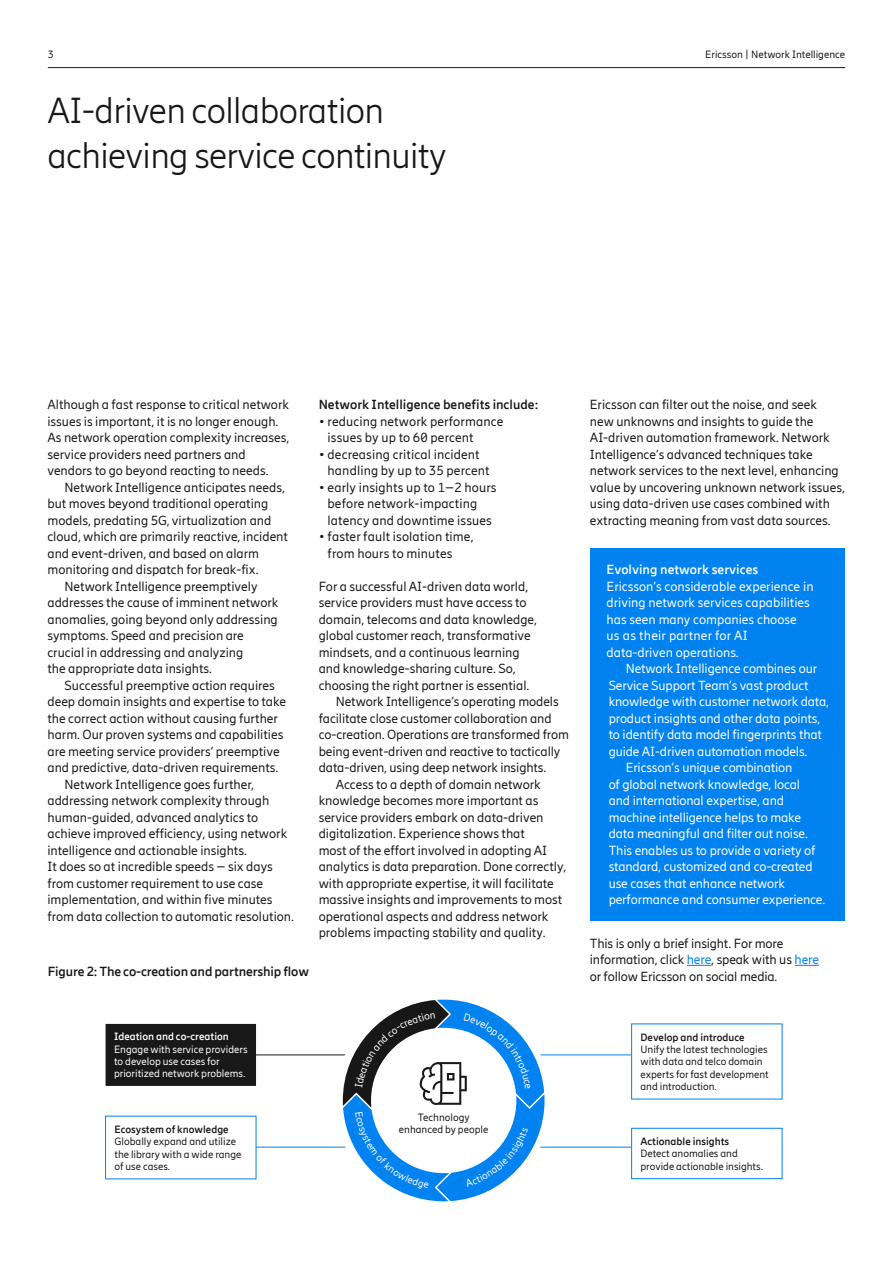
<style>
.page{position:relative;width:893px;height:1263px;background:#fff}
.page>*{position:absolute;margin:0;border:0;box-sizing:border-box;transform-origin:0 0}
.t1{font:300 36px/45px "Ericsson Hilda";letter-spacing:-.015em;color:#181818}
.t2{font:13.2px/16.5px "Ericsson Hilda";color:#181818}
.t3{font:13.2px/16.5px "Ericsson Hilda";letter-spacing:-.01em;color:#fff}
.t4{font:700 13.2px "Ericsson Hilda";letter-spacing:-.005em;color:#181818}
.t5{font:700 13.2px "Ericsson Hilda";color:#fff}
.t6{font:10.5px/12.5px "Ericsson Hilda";color:#181818}
.t7{font:10.5px/12.5px "Ericsson Hilda";color:#fff}
.t8{font:700 10.5px "Ericsson Hilda";color:#181818}
.t9{font:700 10.5px "Ericsson Hilda";color:#fff}
.s1{color:#0082f0}
</style>
<div class="page">
<hr style="left:48px;top:67px;width:797px;height:1px;background:#181818">
<div style="left:591px;top:548px;width:254px;height:373px;background:#0082f0"></div>
<svg style="left:687px;top:965px;width:24px;height:1px"></svg>
<svg style="left:795px;top:965px;width:24px;height:1px"></svg>
<hr style="left:253px;top:1054px;width:95px;height:1px;background:#181818">
<hr style="left:253px;top:1147px;width:95px;height:1px;background:#0082f0">
<hr style="left:537px;top:1054px;width:94px;height:1px;background:#0082f0">
<hr style="left:537px;top:1147px;width:94px;height:1px;background:#0082f0">
<div style="left:106px;top:1024px;width:150px;height:62px;background:#181818"></div>
<div style="left:631px;top:1128px;width:151px;height:51px;border:1px solid #0082f0"></div>
<svg style="left:343px;top:1000px;width:201px;height:201px"></svg>
<p class="t6" style="left:48px;top:48px;width:7px">3</p>
<p class="t6" style="left:705px;top:48px;width:141px">Ericsson | Network Intelligence</p>
<h1 class="t1" style="left:47px;top:88px;width:400px">AI-driven collaboration achieving service continuity</h1>
<p class="t2" style="left:47px;top:396px;width:243px">Although a fast response to critical network issues is important, it is no longer enough.<br>As network operation complexity increases, service providers need partners and vendors to go beyond reacting to needs.</p>
<p class="t2" style="left:64px;top:479px;width:222px">Network Intelligence anticipates needs,</p>
<p class="t2" style="left:47px;top:495px;width:222px">but moves beyond traditional operating</p>
<p class="t2" style="left:47px;top:512px;width:225px">models, predating 5G, virtualization and</p>
<p class="t2" style="left:47px;top:528px;width:242px">cloud, which are primarily reactive, incident</p>
<p class="t2" style="left:47px;top:545px;width:213px">and event-driven, and based on alarm</p>
<p class="t2" style="left:47px;top:561px;width:213px">monitoring and dispatch for break-fix.</p>
<p class="t2" style="left:64px;top:578px;width:195px">Network Intelligence preemptively</p>
<p class="t2" style="left:47px;top:594px;width:232px">addresses the cause of imminent network</p>
<p class="t2" style="left:47px;top:611px;width:232px">anomalies, going beyond only addressing</p>
<p class="t2" style="left:47px;top:627px;width:198px">symptoms. Speed and precision are</p>
<p class="t2" style="left:47px;top:644px;width:197px">crucial in addressing and analyzing</p>
<p class="t2" style="left:47px;top:660px;width:166px">the appropriate data insights.</p>
<p class="t2" style="left:64px;top:677px;width:212px">Successful preemptive action requires</p>
<p class="t2" style="left:47px;top:693px;width:240px">deep domain insights and expertise to take</p>
<p class="t2" style="left:47px;top:710px;width:232px">the correct action without causing further</p>
<p class="t2" style="left:47px;top:726px;width:237px">harm. Our proven systems and capabilities</p>
<p class="t2" style="left:47px;top:743px;width:234px">are meeting service providers’ preemptive</p>
<p class="t2" style="left:47px;top:759px;width:232px">and predictive, data-driven requirements.</p>
<p class="t2" style="left:64px;top:776px;width:191px">Network Intelligence goes further,</p>
<p class="t2" style="left:47px;top:792px;width:223px">addressing network complexity through</p>
<p class="t2" style="left:47px;top:809px;width:212px">human-guided, advanced analytics to</p>
<p class="t2" style="left:47px;top:825px;width:241px">achieve improved efficiency, using network</p>
<p class="t2" style="left:47px;top:842px;width:201px">intelligence and actionable insights.</p>
<p class="t2" style="left:47px;top:858px;width:227px">It does so at incredible speeds – six days</p>
<p class="t2" style="left:47px;top:875px;width:217px">from customer requirement to use case</p>
<p class="t2" style="left:47px;top:891px;width:227px">implementation, and within five minutes</p>
<p class="t2" style="left:47px;top:908px;width:248px">from data collection to automatic resolution.</p>
<p class="t4" style="left:319px;top:397px;width:221px">Network Intelligence benefits include:</p>
<p class="t2" style="left:328px;top:413px;width:177px;text-indent:-9px">• reducing network performance issues by up to 60 percent</p>
<p class="t2" style="left:328px;top:446px;width:164px;text-indent:-9px">• decreasing critical incident handling by up to 35 percent</p>
<p class="t2" style="left:328px;top:479px;width:170px;text-indent:-9px">• early insights up to 1–2 hours before network-impacting latency and downtime issues</p>
<p class="t2" style="left:328px;top:528px;width:147px;text-indent:-9px">• faster fault isolation time, from hours to minutes</p>
<p class="t2" style="left:319px;top:578px;width:211px">For a successful AI-driven data world,</p>
<p class="t2" style="left:319px;top:594px;width:209px">service providers must have access to</p>
<p class="t2" style="left:319px;top:611px;width:220px">domain, telecoms and data knowledge,</p>
<p class="t2" style="left:319px;top:627px;width:214px">global customer reach, transformative</p>
<p class="t2" style="left:319px;top:644px;width:203px">mindsets, and a continuous learning</p>
<p class="t2" style="left:319px;top:660px;width:198px">and knowledge-sharing culture. So,</p>
<p class="t2" style="left:319px;top:677px;width:212px">choosing the right partner is essential.</p>
<p class="t2" style="left:336px;top:693px;width:225px">Network Intelligence’s operating models</p>
<p class="t2" style="left:319px;top:710px;width:234px">facilitate close customer collaboration and</p>
<p class="t2" style="left:319px;top:726px;width:252px">co-creation. Operations are transformed from</p>
<p class="t2" style="left:319px;top:743px;width:243px">being event-driven and reactive to tactically</p>
<p class="t2" style="left:319px;top:759px;width:229px">data-driven, using deep network insights.</p>
<p class="t2" style="left:336px;top:776px;width:207px">Access to a depth of domain network</p>
<p class="t2" style="left:319px;top:792px;width:221px">knowledge becomes more important as</p>
<p class="t2" style="left:319px;top:809px;width:226px">service providers embark on data-driven</p>
<p class="t2" style="left:319px;top:825px;width:208px">digitalization. Experience shows that</p>
<p class="t2" style="left:319px;top:842px;width:230px">most of the effort involved in adopting AI</p>
<p class="t2" style="left:319px;top:858px;width:249px">analytics is data preparation. Done correctly,</p>
<p class="t2" style="left:319px;top:875px;width:237px">with appropriate expertise, it will facilitate</p>
<p class="t2" style="left:319px;top:891px;width:245px">massive insights and improvements to most</p>
<p class="t2" style="left:319px;top:908px;width:231px">operational aspects and address network</p>
<p class="t2" style="left:319px;top:924px;width:228px">problems impacting stability and quality.</p>
<p class="t4" style="left:48px;top:964px;width:263px">Figure 2: The co-creation and partnership flow</p>
<p class="t9" style="left:114px;top:1030px;width:116px">Ideation and co-creation</p>
<p class="t7" style="left:114px;top:1043px;width:135px">Engage with service providers to develop use cases for prioritized network problems.</p>
<p class="t8" style="left:114px;top:1123px;width:116px">Ecosystem of knowledge</p>
<p class="t6" style="left:114px;top:1135px;width:129px">Globally expand and utilize the library with a wide range of use cases.</p>
<p class="t6" style="left:399px;top:1111px;width:91px;text-align:center">Technology enhanced by people</p>
<p class="t2" style="left:590px;top:396px;width:257px">Ericsson can filter out the noise, and seek<br>new unknowns and insights to guide the AI-driven automation framework. Network Intelligence’s advanced techniques take network services to the next level, enhancing value by uncovering unknown network issues, using data-driven use cases combined with extracting meaning from vast data sources.</p>
<p class="t5" style="left:607px;top:562px;width:153px">Evolving network services</p>
<p class="t3" style="left:607px;top:578px;width:209px">Ericsson’s considerable experience in driving network services capabilities has seen many companies choose<br>us as their partner for AI data‑driven operations.</p>
<p class="t3" style="left:626px;top:660px;width:193px">Network Intelligence combines our</p>
<p class="t3" style="left:609px;top:677px;width:201px">Service Support Team’s vast product</p>
<p class="t3" style="left:609px;top:693px;width:222px">knowledge with customer network data,</p>
<p class="t3" style="left:609px;top:710px;width:213px">product insights and other data points,</p>
<p class="t3" style="left:609px;top:726px;width:215px">to identify data model fingerprints that</p>
<p class="t3" style="left:609px;top:743px;width:200px">guide AI-driven automation models.</p>
<p class="t3" style="left:626px;top:759px;width:168px">Ericsson’s unique combination</p>
<p class="t3" style="left:609px;top:776px;width:193px">of global network knowledge, local</p>
<p class="t3" style="left:609px;top:792px;width:177px">and international expertise, and</p>
<p class="t3" style="left:609px;top:809px;width:194px">machine intelligence helps to make</p>
<p class="t3" style="left:609px;top:825px;width:201px">data meaningful and filter out noise.</p>
<p class="t3" style="left:609px;top:842px;width:208px">This enables us to provide a variety of</p>
<p class="t3" style="left:609px;top:858px;width:205px">standard, customized and co-created</p>
<p class="t3" style="left:609px;top:875px;width:178px">use cases that enhance network</p>
<p class="t3" style="left:609px;top:891px;width:218px">performance and consumer experience.</p>
<p class="t2" style="left:590px;top:935px;width:231px">This is only a brief insight. For more information, click <span class="s1">here</span>, speak with us <span class="s1">here </span>or follow Ericsson on social media.</p>
<p class="t8" style="left:640px;top:1031px;width:106px">Develop and introduce</p>
<p class="t6" style="left:640px;top:1043px;width:130px">Unify the latest technologies with data and telco domain experts for fast development and introduction.</p>
<p class="t8" style="left:640px;top:1135px;width:90px">Actionable insights</p>
<p class="t6" style="left:640px;top:1147px;width:124px">Detect anomalies and provide actionable insights.</p>
</div>
